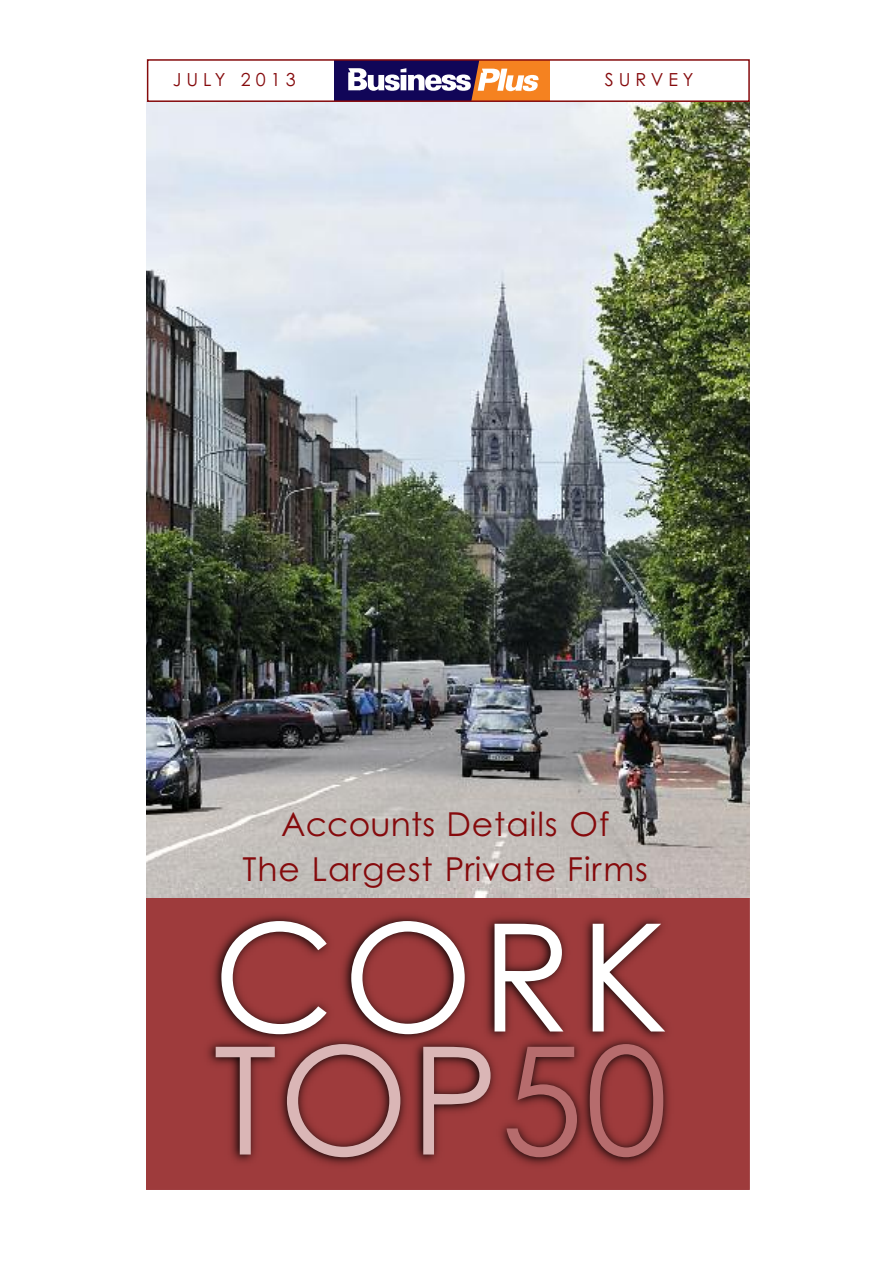
<style>
.page{position:relative;width:893px;height:1263px;background:#fff}
.page>*{position:absolute;margin:0;border:0;box-sizing:border-box;transform-origin:0 0}
.t1{font:150px/123px "Century Gothic";letter-spacing:.01em;color:#fff}
.t2{font:33px/45px "Century Gothic";letter-spacing:.025em;color:#850a0c;text-align:center}
.t3{font:18px "Century Gothic";letter-spacing:.275em;color:#850a0c}
.s1{color:#dab6b6}
.s2{color:#b66c6d}
</style>
<div class="page">
<img style="left:146px;top:102px;width:603px;height:786px">
<img style="left:146px;top:893px;width:604px;height:297px">
<img style="left:146px;top:888px;width:603px;height:9px">
<div style="left:334px;top:60px;width:215px;height:41px;background:#110658"></div>
<div style="left:489px;top:60px;width:60px;height:41px;background:#f58220"></div>
<svg style="left:348px;top:62px;width:191px;height:37px"></svg>
<div style="left:147px;top:59px;width:603px;height:43px;border:2px solid #850a0c"></div>
<p class="t3" style="left:173px;top:70px;width:125px">JULY 2013</p>
<p class="t3" style="left:605px;top:70px;width:90px">SURVEY</p>
<p class="t2" style="left:243px;top:802px;width:407px">Accounts Details Of<br>The Largest Private Firms</p>
<h1 class="t1" style="left:213px;top:918px;width:456px">CORK<br><span class="s1">TOP</span><span class="s2">50</span></h1>
</div>
